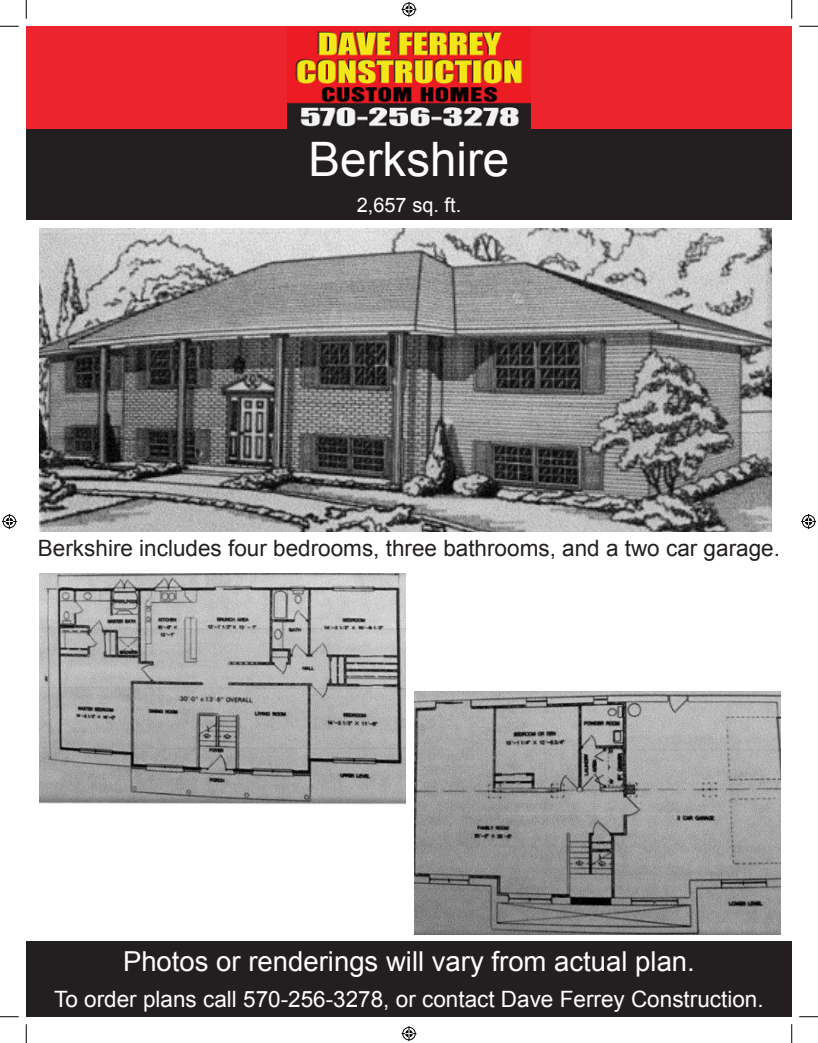
<style>
.page{position:relative;width:818px;height:1043px;background:#fff}
.page>*{position:absolute;margin:0;border:0;box-sizing:border-box;transform-origin:0 0}
.t1{font:47.5px "Arial";color:#fff}
.t2{font:27.5px "Arial";color:#fff}
.t3{font:22.5px "Arial";color:#231f20}
.t4{font:22.5px "Arial";color:#fff}
.t5{font:20px "Arial";color:#fff}
</style>
<div class="page">
<div style="left:26px;top:941px;width:765px;height:75px;background:#231f20"></div>
<div style="left:26px;top:101px;width:765px;height:119px;background:#231f20"></div>
<div style="left:26px;top:26px;width:765px;height:103px;background:#eb242d"></div>
<img style="left:287px;top:31px;width:243px;height:98px">
<img style="left:40px;top:228px;width:731px;height:303px">
<img style="left:40px;top:573px;width:365px;height:231px">
<img style="left:414px;top:691px;width:366px;height:243px">
<svg style="left:0;top:25px;width:19px;height:2px"></svg>
<svg style="left:799px;top:25px;width:19px;height:2px"></svg>
<svg style="left:0;top:1016px;width:19px;height:1px"></svg>
<svg style="left:799px;top:1016px;width:19px;height:1px"></svg>
<svg style="left:25px;top:0;width:2px;height:19px"></svg>
<svg style="left:25px;top:1024px;width:2px;height:18px"></svg>
<svg style="left:791px;top:0;width:1px;height:19px"></svg>
<svg style="left:791px;top:1024px;width:1px;height:18px"></svg>
<svg style="left:401px;top:2px;width:15px;height:15px"></svg>
<svg style="left:401px;top:1026px;width:15px;height:15px"></svg>
<svg style="left:2px;top:514px;width:15px;height:15px"></svg>
<svg style="left:801px;top:514px;width:15px;height:15px"></svg>
<p class="t1" style="left:308px;top:128px;width:202px">Berkshire</p>
<p class="t5" style="left:356px;top:192px;width:106px">2,657 sq. ft.</p>
<p class="t3" style="left:38px;top:533px;width:743px">Berkshire includes four bedrooms, three bathrooms, and a two car garage.</p>
<p class="t2" style="left:123px;top:943px;width:573px">Photos or renderings will vary from actual plan.</p>
<p class="t4" style="left:54px;top:983px;width:711px">To order plans call 570-256-3278, or contact Dave Ferrey Construction.</p>
</div>
